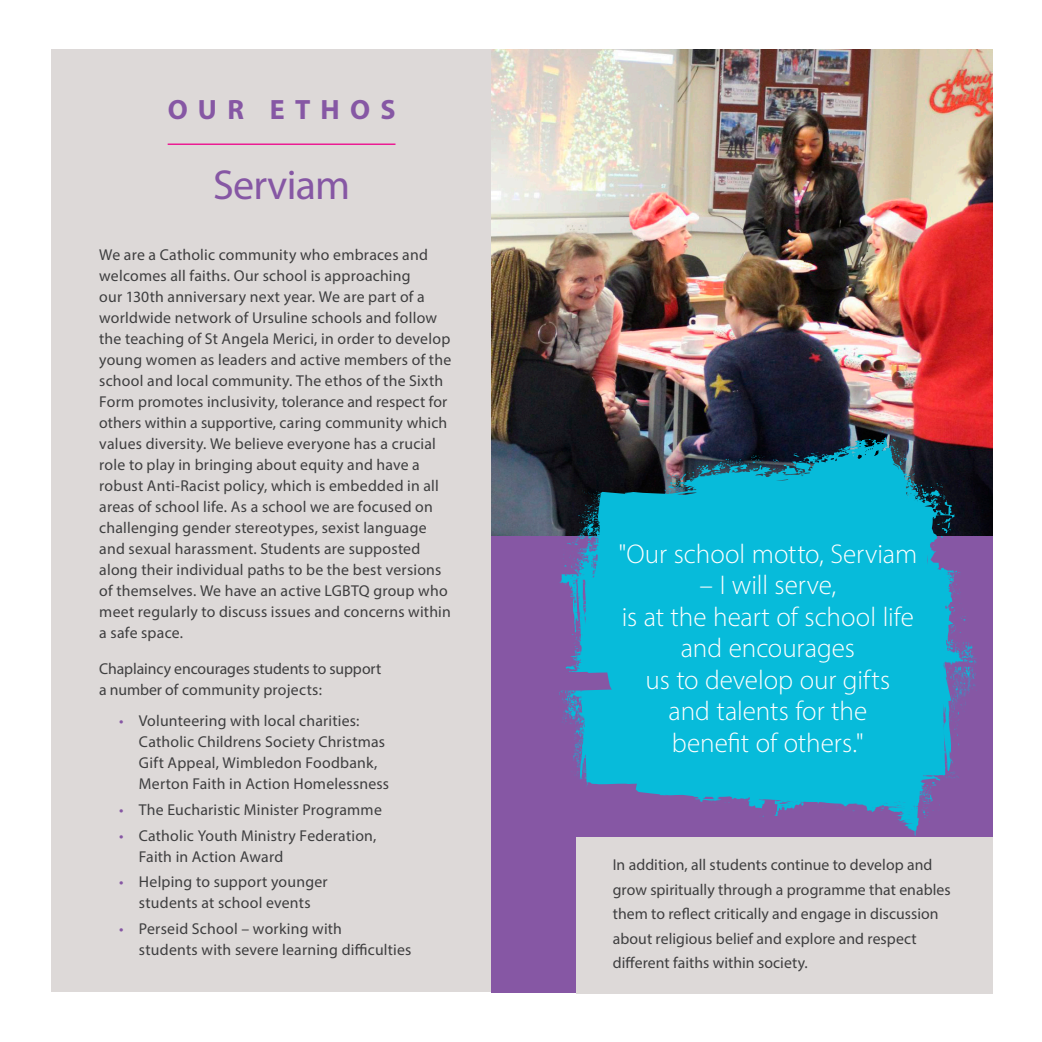
<style>
.page{position:relative;width:1042px;height:1042px;background:#fff}
.page>*{position:absolute;margin:0;border:0;box-sizing:border-box;transform-origin:0 0}
.Heading_-_Purple{font:42px "Myriad Pro";letter-spacing:-.02em;color:#8657a4}
.Heading_-_Purple-2{font:700 28px "Myriad Pro";letter-spacing:.365em;color:#8657a4}
.t1{font:300 27.12px/31.5px "Myriad Pro";color:#fff;text-align:center}
.Body{font:15.75px/21px "Myriad Pro";letter-spacing:.015em;color:#3e3e3f}
.Intro_Paragraph{font:15.75px/24.5px "Myriad Pro";letter-spacing:.005em;color:#3e3e3f}
.Body-2{font:15.75px/21px "Myriad Pro";letter-spacing:-.005em;color:#3e3e3f}
.s1{color:#8657a4}
</style>
<div class="page">
<div style="left:51px;top:50px;width:941px;height:942px;background:#ddd9d8"></div>
<hr style="left:168px;top:144px;width:227px;height:1px;background:#ed028a">
<img style="left:491px;top:50px;width:501px;height:486px">
<div style="left:491px;top:536px;width:501px;height:456px;background:#8657a4"></div>
<svg style="left:558px;top:427px;width:419px;height:409px;fill:#07bbda"></svg>
<div style="left:577px;top:837px;width:416px;height:156px;background:#ddd9d8"></div>
<p class="Heading_-_Purple-2" style="left:168px;top:91px;width:229px">OUR ETHOS</p>
<p class="Heading_-_Purple" style="left:213px;top:159px;width:139px">Serviam</p>
<p class="Body" style="left:99px;top:244px;width:353px">We are a Catholic community who embraces and welcomes all faiths. Our school is approaching<br>our 130th anniversary next year. We are part of a worldwide network of Ursuline schools and follow the teaching of St Angela Merici, in order to develop young women as leaders and active members of the school and local community. The ethos of the Sixth Form promotes inclusivity, tolerance and respect for others within a supportive, caring community which values diversity. We believe everyone has a crucial role to play in bringing about equity and have a robust Anti-Racist policy, which is embedded in all areas of school life. As a school we are focused on challenging gender stereotypes, sexist language and sexual harassment. Students are supposted along their individual paths to be the best versions of themselves. We have an active LGBTQ group who meet regularly to discuss issues and concerns within a safe space.</p>
<p class="Body-2" style="left:99px;top:657px;width:284px">Chaplaincy encourages students to support a number of community projects:</p>
<p class="Body" style="left:139px;top:709px;width:252px;text-indent:-20px"><span class="s1">•</span> Volunteering with local charities:<br>Catholic Childrens Society Christmas Gift Appeal, Wimbledon Foodbank, Merton Faith in Action Homelessness</p>
<p class="Body" style="left:119px;top:798px;width:264px"><span class="s1">•</span> The Eucharistic Minister Programme</p>
<p class="Body" style="left:139px;top:824px;width:239px;text-indent:-20px"><span class="s1">•</span> Catholic Youth Ministry Federation,<br>Faith in Action Award</p>
<p class="Body" style="left:119px;top:871px;width:210px;text-align:center"><span class="s1">•</span> Helping to support younger students at school events</p>
<p class="Body" style="left:139px;top:918px;width:274px;text-indent:-20px"><span class="s1">•</span> Perseid School – working with<br>students with severe learning difficulties</p>
<p class="t1" style="left:618px;top:537px;width:300px">"Our school motto, Serviam</p>
<p class="t1" style="left:622px;top:569px;width:294px">– I will serve,<br>is at the heart of school life and encourages<br>us to develop our gifts and talents for the<br>benefit of others."</p>
<p class="Intro_Paragraph" style="left:613px;top:852px;width:339px">In addition, all students continue to develop and grow spiritually through a programme that enables them to reflect critically and engage in discussion about religious belief and explore and respect different faiths within society.</p>
</div>
